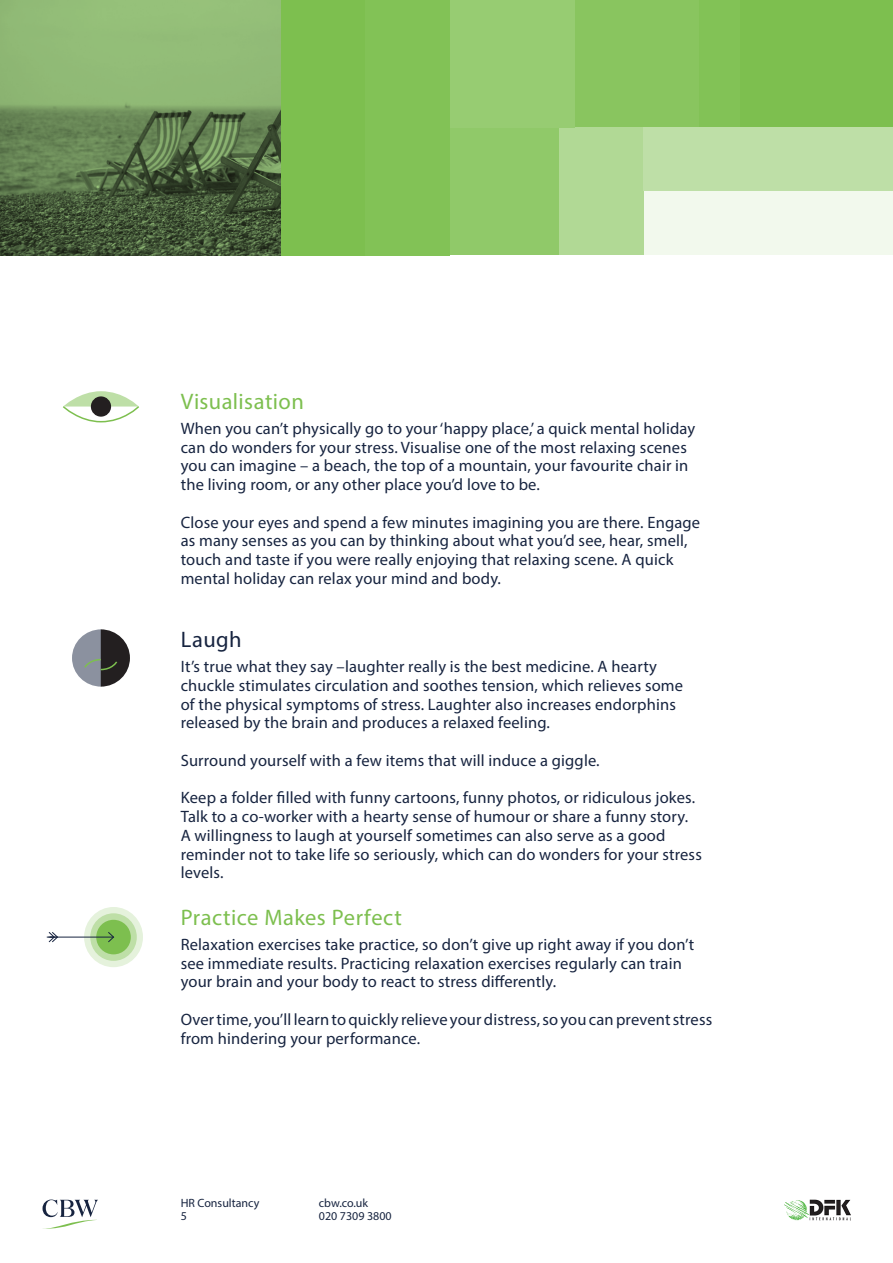
<style>
.page{position:relative;width:893px;height:1263px;background:#fff}
.page>*{position:absolute;margin:0;border:0;box-sizing:border-box;transform-origin:0 0}
.Subtitle{font:22.5px "Myriad Pro";letter-spacing:.02em;color:#7dbf4f}
.Subtitle-2{font:22.5px "Myriad Pro";letter-spacing:.02em;color:#172440}
.Body_New{font:16.5px/18.8px "Myriad Pro";letter-spacing:.01em;color:#172440}
.t1{font:12px/13.5px "Myriad Pro";color:#172440}
</style>
<div class="page">
<svg style="left:63px;top:391px;width:76px;height:32px"></svg>
<svg style="left:72px;top:629px;width:58px;height:58px"></svg>
<div style="left:84px;top:907px;width:59px;height:60px;background:#e5f2dc;border-radius:50%"></div>
<div style="left:90px;top:913px;width:47px;height:48px;background:#bedfa7;border-radius:50%"></div>
<div style="left:96px;top:920px;width:35px;height:34px;background:#7dbf4f;border-radius:50%"></div>
<hr style="left:47px;top:937px;width:67px;height:1px;background:#172440">
<svg style="left:107px;top:932px;width:7px;height:11px"></svg>
<svg style="left:48px;top:932px;width:11px;height:11px"></svg>
<svg style="left:0;top:0;width:281px;height:255px;background:#6c8b58"></svg>
<div style="left:740px;top:0;width:153px;height:128px;background:#7dbf4f"></div>
<div style="left:450px;top:128px;width:109px;height:127px;background:#90c969"></div>
<div style="left:643px;top:191px;width:250px;height:64px;background:#f2f9ed"></div>
<div style="left:575px;top:0;width:124px;height:128px;background:#89c55f"></div>
<div style="left:559px;top:128px;width:84px;height:127px;background:#b1d995"></div>
<div style="left:699px;top:0;width:41px;height:128px;background:#82c256"></div>
<div style="left:281px;top:0;width:84px;height:255px;background:#7dbf4f"></div>
<div style="left:643px;top:128px;width:250px;height:63px;background:#bedfa7"></div>
<div style="left:365px;top:0;width:85px;height:255px;background:#82c256"></div>
<div style="left:450px;top:0;width:125px;height:128px;background:#97cc72"></div>
<svg style="left:43px;top:1199px;width:55px;height:30px"></svg>
<img style="left:785px;top:1199px;width:65px;height:22px">
<p class="Subtitle" style="left:181px;top:387px;width:125px">Visualisation</p>
<p class="Body_New" style="left:181px;top:419px;width:516px">When you can’t physically go to your ‘happy place,’ a quick mental holiday can do wonders for your stress. Visualise one of the most relaxing scenes you can imagine – a beach, the top of a mountain, your favourite chair in the living room, or any other place you’d love to be.</p>
<p class="Body_New" style="left:181px;top:513px;width:521px">Close your eyes and spend a few minutes imagining you are there. Engage as many senses as you can by thinking about what you’d see, hear, smell, touch and taste if you were really enjoying that relaxing scene. A quick mental holiday can relax your mind and body.</p>
<p class="Subtitle-2" style="left:181px;top:625px;width:63px">Laugh</p>
<p class="Body_New" style="left:181px;top:657px;width:504px">It’s true what they say –laughter really is the best medicine. A hearty chuckle stimulates circulation and soothes tension, which relieves some of the physical symptoms of stress. Laughter also increases endorphins released by the brain and produces a relaxed feeling.</p>
<p class="Body_New" style="left:181px;top:751px;width:420px">Surround yourself with a few items that will induce a giggle.</p>
<p class="Body_New" style="left:181px;top:788px;width:523px">Keep a folder filled with funny cartoons, funny photos, or ridiculous jokes.<br>Talk to a co-worker with a hearty sense of humour or share a funny story.<br>A willingness to laugh at yourself sometimes can also serve as a good reminder not to take life so seriously, which can do wonders for your stress levels.</p>
<p class="Subtitle" style="left:181px;top:903px;width:223px">Practice Makes Perfect</p>
<p class="Body_New" style="left:181px;top:934px;width:515px">Relaxation exercises take practice, so don’t give up right away if you don’t see immediate results. Practicing relaxation exercises regularly can train your brain and your body to react to stress differently.</p>
<p class="Body_New" style="left:181px;top:1009px;width:533px">Over time, you’ll learn to quickly relieve your distress, so you can prevent stress from hindering your performance.</p>
<p class="t1" style="left:181px;top:1196px;width:80px">HR Consultancy<br>5</p>
<p class="t1" style="left:319px;top:1196px;width:74px">cbw.co.uk<br>020 7309 3800</p>
</div>
